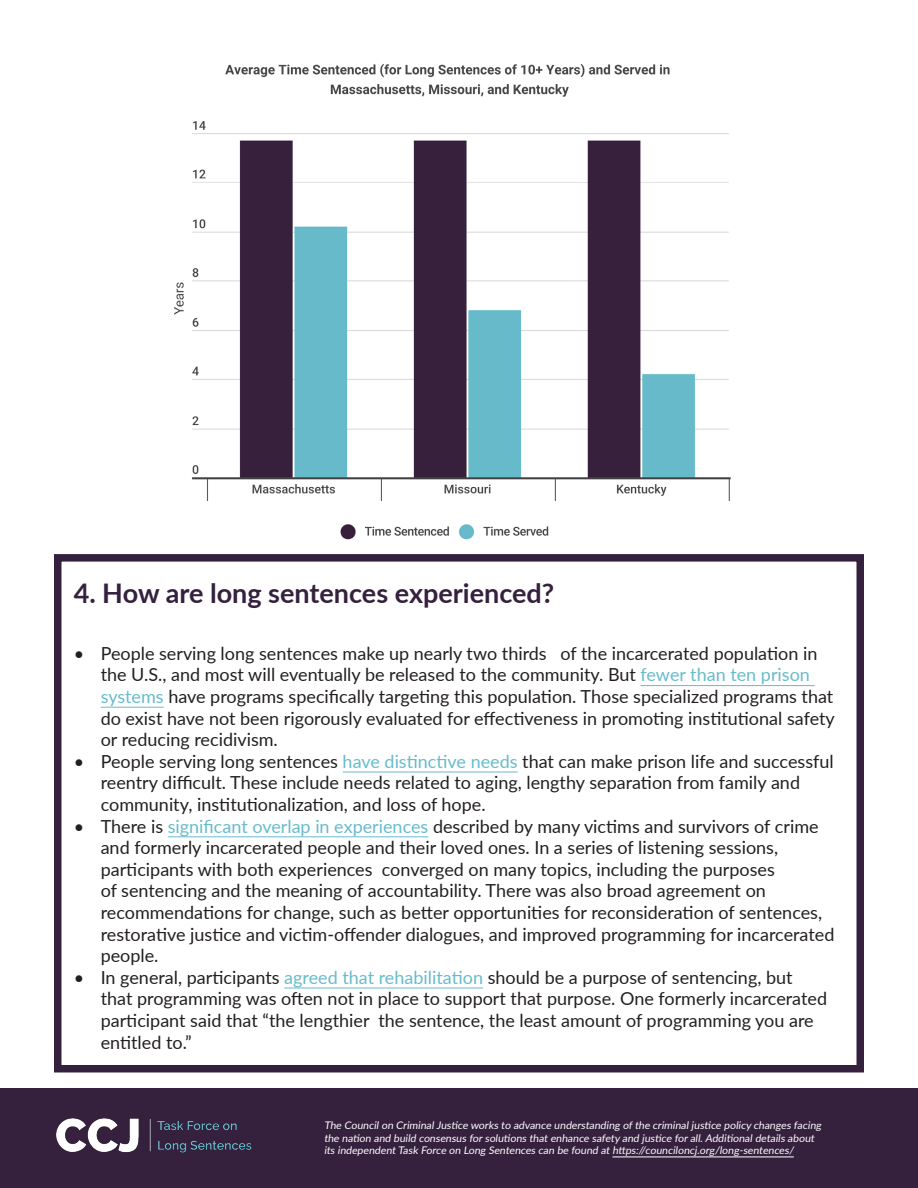
<style>
.page{position:relative;width:918px;height:1188px;background:#fff}
.page>*{position:absolute;margin:0;border:0;box-sizing:border-box;transform-origin:0 0}
.t1{font:700 27px "Lato";color:#35213e}
.t2{font:18px/21.6px "Lato";color:#231f20}
.t3{font:10.5px/12.6px "Lato";color:#fff}
.s1{color:#68bbcb}
</style>
<div class="page">
<div style="left:0;top:1089px;width:918px;height:99px;background:#35213e"></div>
<img style="left:56px;top:1118px;width:196px;height:35px">
<hr style="left:612px;top:1157px;width:182px;height:1px;background:#fff">
<div style="left:54px;top:554px;width:810px;height:518px;border:8px solid #35213e"></div>
<hr style="left:641px;top:685px;width:174px;height:1px;background:#68bbcb">
<hr style="left:101px;top:707px;width:63px;height:1px;background:#68bbcb">
<hr style="left:343px;top:772px;width:175px;height:1px;background:#68bbcb">
<hr style="left:168px;top:836px;width:260px;height:1px;background:#68bbcb">
<hr style="left:284px;top:988px;width:199px;height:1px;background:#68bbcb">
<img style="left:174px;top:63px;width:557px;height:477px">
<p class="t1" style="left:74px;top:574px;width:482px">4. How are long sentences experienced?</p>
<p class="t2" style="left:101px;top:642px;width:736px;text-indent:-27px">• People serving long sentences make up nearly two thirds of the incarcerated population in the U.S., and most will eventually be released to the community. But <span class="s1">fewer than ten prison systems</span> have programs specifically targeting this population. Those specialized programs that do exist have not been rigorously evaluated for effectiveness in promoting institutional safety or reducing recidivism.</p>
<p class="t2" style="left:101px;top:750px;width:734px;text-indent:-27px">• People serving long sentences <span class="s1">have distinctive needs</span> that can make prison life and successful reentry difficult. These include needs related to aging, lengthy separation from family and community, institutionalization, and loss of hope.</p>
<p class="t2" style="left:101px;top:815px;width:735px;text-indent:-27px">• There is <span class="s1">significant overlap in experiences</span> described by many victims and survivors of crime and formerly incarcerated people and their loved ones. In a series of listening sessions, participants with both experiences converged on many topics, including the purposes<br>of sentencing and the meaning of accountability. There was also broad agreement on recommendations for change, such as better opportunities for reconsideration of sentences, restorative justice and victim-offender dialogues, and improved programming for incarcerated people.</p>
<p class="t2" style="left:101px;top:966px;width:728px;text-indent:-27px">• In general, participants <span class="s1">agreed that rehabilitation</span> should be a purpose of sentencing, but that programming was often not in place to support that purpose. One formerly incarcerated participant said that “the lengthier the sentence, the least amount of programming you are entitled to.”</p>
<p class="t3" style="left:324px;top:1119px;width:501px">The Council on CriminalJustice works to advance understanding ofthe criminal justice policy changes facing the nation and build consensus forsolutions that enhance safety and justice forall.Additional details about its independent Task Force on Long Sentences can be found at https://counciloncj.org/long-sentences/</p>
</div>
